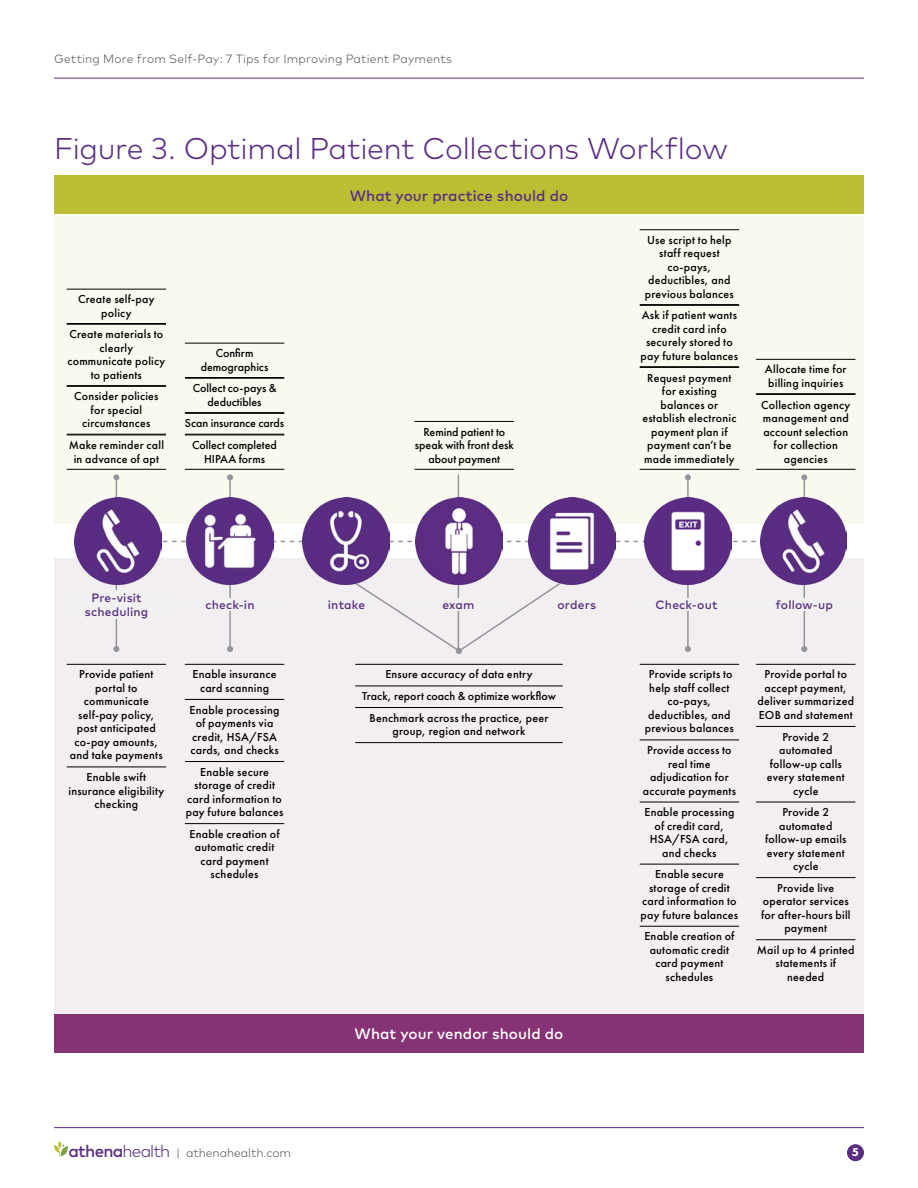
<style>
.page{position:relative;width:918px;height:1188px;background:#fff}
.page>*{position:absolute;margin:0;border:0;box-sizing:border-box;transform-origin:0 0}
.t1{font:300 30px "Mark OT";letter-spacing:-.01em;color:#5a2d82}
.t2{font:500 15px "Mark OT";letter-spacing:.005em;color:#5a2d82}
.t3{font:500 15px "Mark OT";letter-spacing:.005em;color:#fff}
.t4{font:500 12px/13.5px "Futura PT";letter-spacing:.02em;color:#000;text-align:center}
.t5{font:500 12px/13.5px "Futura PT";color:#000;text-align:center}
.t6{font:300 12px "Mark OT";letter-spacing:.01em;color:#58595b}
.t7{font:500 12px/13.5px "Mark OT";letter-spacing:.01em;color:#5a2d82;text-align:center}
.t8{font:800 12px "Futura PT";color:#fff}
.s1{font-weight:500;font-size:16.95px;color:#5a2d82}
.s2{font-size:16.95px;color:#5a2d82}
</style>
<div class="page">
<hr style="left:54px;top:78px;width:810px;height:1px;background:#5a2d82">
<div style="left:847px;top:1144px;width:17px;height:17px;background:#5a2d82;border-radius:50%"></div>
<hr style="left:54px;top:1127px;width:810px;height:1px;background:#5a2d82">
<svg style="left:54px;top:1141px;width:14px;height:15px"></svg>
<div style="left:54px;top:176px;width:810px;height:348px;background:#f9f9f0"></div>
<div style="left:54px;top:558px;width:810px;height:494px;background:#f3eef2"></div>
<hr style="left:67px;top:289px;width:99px;height:1px;background:#000">
<hr style="left:67px;top:323px;width:99px;height:1px;background:#000">
<hr style="left:67px;top:324px;width:99px;height:1px;background:#000">
<hr style="left:67px;top:385px;width:99px;height:1px;background:#000">
<hr style="left:67px;top:386px;width:99px;height:1px;background:#000">
<hr style="left:67px;top:434px;width:99px;height:1px;background:#000">
<hr style="left:67px;top:435px;width:99px;height:1px;background:#000">
<hr style="left:67px;top:469px;width:99px;height:1px;background:#000">
<hr style="left:67px;top:664px;width:99px;height:1px;background:#000">
<hr style="left:67px;top:767px;width:99px;height:1px;background:#000">
<hr style="left:185px;top:664px;width:99px;height:1px;background:#000">
<hr style="left:185px;top:699px;width:99px;height:1px;background:#000">
<hr style="left:185px;top:761px;width:99px;height:1px;background:#000">
<hr style="left:185px;top:823px;width:99px;height:1px;background:#000">
<hr style="left:355px;top:664px;width:208px;height:1px;background:#000">
<hr style="left:355px;top:686px;width:208px;height:1px;background:#000">
<hr style="left:355px;top:707px;width:208px;height:1px;background:#000">
<hr style="left:355px;top:742px;width:208px;height:1px;background:#000">
<hr style="left:640px;top:664px;width:99px;height:1px;background:#000">
<hr style="left:640px;top:740px;width:99px;height:1px;background:#000">
<hr style="left:640px;top:802px;width:99px;height:1px;background:#000">
<hr style="left:640px;top:864px;width:99px;height:1px;background:#000">
<hr style="left:640px;top:926px;width:99px;height:1px;background:#000">
<hr style="left:756px;top:664px;width:99px;height:1px;background:#000">
<hr style="left:756px;top:726px;width:99px;height:1px;background:#000">
<hr style="left:756px;top:802px;width:99px;height:1px;background:#000">
<hr style="left:756px;top:877px;width:99px;height:1px;background:#000">
<hr style="left:756px;top:939px;width:99px;height:1px;background:#000">
<hr style="left:756px;top:359px;width:99px;height:1px;background:#000">
<hr style="left:756px;top:393px;width:99px;height:1px;background:#000">
<hr style="left:756px;top:394px;width:99px;height:1px;background:#000">
<hr style="left:756px;top:469px;width:99px;height:1px;background:#000">
<hr style="left:640px;top:229px;width:99px;height:1px;background:#000">
<hr style="left:640px;top:304px;width:99px;height:1px;background:#000">
<hr style="left:640px;top:305px;width:99px;height:1px;background:#000">
<hr style="left:640px;top:366px;width:99px;height:1px;background:#000">
<hr style="left:640px;top:367px;width:99px;height:1px;background:#000">
<hr style="left:640px;top:469px;width:99px;height:1px;background:#000">
<hr style="left:185px;top:343px;width:99px;height:1px;background:#000">
<hr style="left:185px;top:377px;width:99px;height:1px;background:#000">
<hr style="left:185px;top:378px;width:99px;height:1px;background:#000">
<hr style="left:185px;top:412px;width:99px;height:1px;background:#000">
<hr style="left:185px;top:413px;width:99px;height:1px;background:#000">
<hr style="left:185px;top:434px;width:99px;height:1px;background:#000">
<hr style="left:185px;top:435px;width:99px;height:1px;background:#000">
<hr style="left:185px;top:469px;width:99px;height:1px;background:#000">
<hr style="left:415px;top:421px;width:99px;height:1px;background:#000">
<hr style="left:415px;top:469px;width:99px;height:1px;background:#000">
<hr style="left:116px;top:477px;width:1px;height:172px;background:#939598">
<svg style="left:113px;top:474px;width:6px;height:6px"></svg>
<svg style="left:113px;top:646px;width:6px;height:6px"></svg>
<hr style="left:229px;top:477px;width:2px;height:172px;background:#939598">
<svg style="left:227px;top:474px;width:6px;height:6px"></svg>
<svg style="left:227px;top:646px;width:6px;height:6px"></svg>
<svg style="left:343px;top:584px;width:233px;height:70px"></svg>
<hr style="left:804px;top:477px;width:1px;height:172px;background:#939598">
<svg style="left:801px;top:474px;width:6px;height:6px"></svg>
<svg style="left:801px;top:646px;width:6px;height:6px"></svg>
<hr style="left:687px;top:477px;width:2px;height:172px;background:#939598">
<svg style="left:685px;top:474px;width:6px;height:6px"></svg>
<svg style="left:685px;top:646px;width:6px;height:6px"></svg>
<hr style="left:458px;top:474px;width:1px;height:178px;background:#939598">
<svg style="left:161px;top:541px;width:595px;height:1px"></svg>
<img style="left:187px;top:497px;width:86px;height:87px">
<img style="left:416px;top:497px;width:86px;height:87px">
<img style="left:645px;top:497px;width:86px;height:87px">
<img style="left:303px;top:497px;width:86px;height:87px">
<img style="left:529px;top:497px;width:86px;height:87px">
<img style="left:75px;top:497px;width:86px;height:87px">
<img style="left:760px;top:497px;width:87px;height:87px">
<div style="left:54px;top:1014px;width:810px;height:38px;background:#863376"></div>
<div style="left:54px;top:176px;width:810px;height:38px;background:#babf33"></div>
<div style="left:61px;top:590px;width:111px;height:29px;background:#f1f1f2"></div>
<div style="left:174px;top:598px;width:112px;height:13px;background:#f1f1f2"></div>
<div style="left:320px;top:598px;width:53px;height:13px;background:#f1f1f2"></div>
<div style="left:403px;top:598px;width:111px;height:13px;background:#f1f1f2"></div>
<div style="left:550px;top:598px;width:54px;height:13px;background:#f1f1f2"></div>
<div style="left:631px;top:598px;width:111px;height:13px;background:#f1f1f2"></div>
<div style="left:749px;top:598px;width:111px;height:13px;background:#f1f1f2"></div>
<p class="t6" style="left:54px;top:52px;width:400px">Getting More from Self-Pay: 7 Tips for Improving Patient Payments</p>
<h1 class="t1" style="left:54px;top:130px;width:675px">Figure 3. Optimal Patient Collections Workflow</h1>
<p class="t4" style="left:78px;top:293px;width:78px">Create self-pay policy</p>
<p class="t4" style="left:67px;top:328px;width:99px">Create materials to clearly communicate policy to patients</p>
<p class="t4" style="left:74px;top:390px;width:86px">Consider policies for special circumstances</p>
<p class="t4" style="left:69px;top:438px;width:97px">Make reminder call in advance of apt</p>
<p class="t5" style="left:201px;top:347px;width:69px">Confirm demographics</p>
<p class="t5" style="left:193px;top:382px;width:85px">Collect co-pays &amp; deductibles</p>
<p class="t5" style="left:185px;top:413px;width:101px;line-height:21.6px">Scan insurance cards<br>Collect completed</p>
<p class="t4" style="left:204px;top:452px;width:62px">HIPAA forms</p>
<p class="t2" style="left:350px;top:186px;width:220px">What your practice should do</p>
<p class="t5" style="left:415px;top:425px;width:100px">Remind patient to speak with front desk about payment</p>
<p class="t4" style="left:645px;top:233px;width:90px">Use script to help staff request co-pays, deductibles, and previous balances</p>
<p class="t4" style="left:641px;top:309px;width:99px">Ask if patient wants credit card info securely stored to pay future balances</p>
<p class="t4" style="left:642px;top:371px;width:96px">Request payment for existing balances or establish electronic payment plan if payment can’t be made immediately</p>
<p class="t4" style="left:765px;top:363px;width:83px;text-align:left">Allocate time for billing inquiries</p>
<p class="t4" style="left:761px;top:398px;width:91px">Collection agency management and account selection for collection agencies</p>
<p class="t7" style="left:85px;top:591px;width:65px">Pre-visit scheduling</p>
<p class="t7" style="left:206px;top:598px;width:51px">check-in</p>
<p class="t7" style="left:328px;top:598px;width:39px">intake</p>
<p class="t7" style="left:442px;top:598px;width:34px">exam</p>
<p class="t7" style="left:557px;top:598px;width:40px">orders</p>
<p class="t7" style="left:656px;top:598px;width:63px">Check-out</p>
<p class="t7" style="left:776px;top:598px;width:59px">follow-up</p>
<p class="t4" style="left:70px;top:668px;width:94px">Provide patient portal to communicate self-pay policy, post anticipated co-pay amounts, and take payments</p>
<p class="t4" style="left:68px;top:770px;width:97px">Enable swift insurance eligibility checking</p>
<p class="t4" style="left:192px;top:668px;width:86px">Enable insurance card scanning</p>
<p class="t4" style="left:190px;top:703px;width:92px">Enable processing of payments via credit, HSA/FSA cards, and checks</p>
<p class="t4" style="left:186px;top:765px;width:99px">Enable secure storage of credit card information to pay future balances</p>
<p class="t4" style="left:190px;top:827px;width:92px">Enable creation of automatic credit card payment schedules</p>
<p class="t4" style="left:362px;top:664px;width:195px;line-height:21.6px">Ensure accuracy of data entry<br>Track, report coach &amp; optimize workflow<br>Benchmark across the practice, peer</p>
<p class="t4" style="left:393px;top:724px;width:134px">group, region and network</p>
<p class="t3" style="left:355px;top:1024px;width:210px">What your vendor should do</p>
<p class="t4" style="left:645px;top:668px;width:90px">Provide scripts to help staff collect co-pays, deductibles, and previous balances</p>
<p class="t4" style="left:643px;top:743px;width:95px">Provide access to real time adjudication for accurate payments</p>
<p class="t4" style="left:644px;top:805px;width:92px">Enable processing of credit card,<br>HSA/FSA card, and checks</p>
<p class="t4" style="left:641px;top:868px;width:99px">Enable secure storage of credit card information to pay future balances</p>
<p class="t4" style="left:644px;top:930px;width:92px">Enable creation of automatic credit card payment schedules</p>
<p class="t4" style="left:758px;top:668px;width:98px">Provide portal to accept payment, deliver summarized<br>EOB and statement</p>
<p class="t4" style="left:767px;top:730px;width:79px">Provide 2 automated follow-up calls every statement cycle</p>
<p class="t4" style="left:765px;top:805px;width:83px">Provide 2 automated follow-up emails every statement cycle</p>
<p class="t4" style="left:761px;top:881px;width:91px">Provide live operator services for after-hours bill payment</p>
<p class="t4" style="left:757px;top:943px;width:99px">Mail up to 4 printed statements if needed</p>
<p class="t6" style="left:68px;top:1145px;width:224px"><span class="s1">athena</span><span class="s2">health</span> | athenahealth.com</p>
<p class="t8" style="left:852px;top:1145px;width:9px">5</p>
</div>
